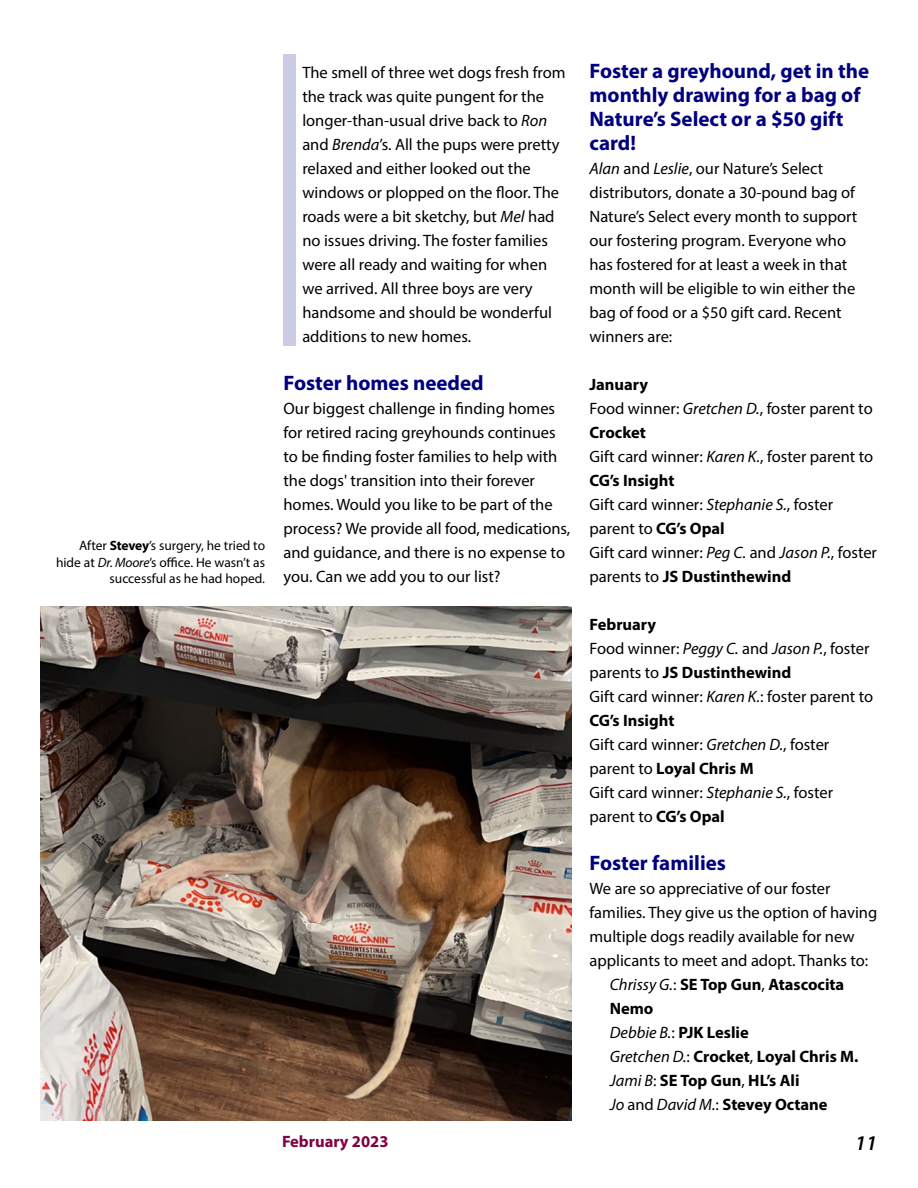
<style>
.page{position:relative;width:918px;height:1188px;background:#fff}
.page>*{position:absolute;margin:0;border:0;box-sizing:border-box;transform-origin:0 0}
.H1__NNN_Headlines{font:700 21px/24px "Myriad Pro";color:#010080}
.t1{font:italic 600 21px "Myriad Pro";color:#000}
.H1__NNN_Headlines-2{font:16.5px/24px "Myriad Pro";color:#000}
.H1__NNN_Headlines-3{font:700 16.5px/24px "Myriad Pro";color:#000}
.t2{font:700 16.5px "Myriad Pro";color:#810041}
.H1__NNN_Headlines-4{font:13.5px/16.5px "Myriad Pro";color:#000;text-align:right}
.s1{font-weight:700}
.s2{font-style:italic}
.s3{font-weight:400;font-style:italic}
.s4{font-weight:400}
</style>
<div class="page">
<div style="left:283px;top:54px;width:13px;height:292px;background:#cccce6"></div>
<img style="left:40px;top:607px;width:532px;height:513px">
<p class="H1__NNN_Headlines-4" style="left:56px;top:537px;width:211px">After <span class="s1">Stevey</span>’s surgery, he tried to hide at <span class="s2">Dr. Moore</span>’s office. He wasn’t as successful as he had hoped.</p>
<p class="H1__NNN_Headlines-2" style="left:302px;top:60px;width:265px">The smell of three wet dogs fresh from the track was quite pungent for the longer-than-usual drive back to <span class="s2">Ron </span>and <span class="s2">Brenda</span>’s. All the pups were pretty relaxed and either looked out the windows or plopped on the floor. The roads were a bit sketchy, but <span class="s2">Mel</span> had no issues driving. The foster families were all ready and waiting for when we arrived. All three boys are very handsome and should be wonderful additions to new homes.</p>
<p class="H1__NNN_Headlines" style="left:284px;top:370px;width:202px">Foster homes needed</p>
<p class="H1__NNN_Headlines-2" style="left:284px;top:396px;width:288px">Our biggest challenge in finding homes for retired racing greyhounds continues to be finding foster families to help with the dogs' transition into their forever homes. Would you like to be part of the process? We provide all food, medications, and guidance, and there is no expense to you. Can we add you to our list?</p>
<p class="H1__NNN_Headlines" style="left:590px;top:58px;width:281px">Foster a greyhound, get in the monthly drawing for a bag of<br>Nature’s Select or a $50 gift card!</p>
<p class="H1__NNN_Headlines-2" style="left:590px;top:156px;width:269px"><span class="s2">Alan</span> and <span class="s2">Leslie</span>, our Nature’s Select distributors, donate a 30-pound bag of Nature’s Select every month to support our fostering program. Everyone who has fostered for at least a week in that month will be eligible to win either the bag of food or a $50 gift card. Recent winners are:</p>
<p class="H1__NNN_Headlines-3" style="left:590px;top:372px;width:60px">January</p>
<p class="H1__NNN_Headlines-2" style="left:590px;top:396px;width:285px">Food winner: <span class="s2">Gretchen D.</span>, foster parent to<br><span class="s1">Crocket</span></p>
<p class="H1__NNN_Headlines-2" style="left:590px;top:444px;width:285px">Gift card winner: <span class="s2">Karen K.</span>, foster parent to<br><span class="s1">CG’s Insight</span></p>
<p class="H1__NNN_Headlines-2" style="left:590px;top:492px;width:245px">Gift card winner: <span class="s2">Stephanie S.</span>, foster parent to <span class="s1">CG’s Opal</span></p>
<p class="H1__NNN_Headlines-2" style="left:590px;top:540px;width:289px">Gift card winner: <span class="s2">Peg C.</span> and <span class="s2">Jason P.</span>, foster parents to <span class="s1">JS Dustinthewind</span></p>
<p class="H1__NNN_Headlines-3" style="left:590px;top:612px;width:68px">February</p>
<p class="H1__NNN_Headlines-2" style="left:590px;top:636px;width:281px">Food winner: <span class="s2">Peggy C.</span> and <span class="s2">Jason P.</span>, foster parents to <span class="s1">JS Dustinthewind</span></p>
<p class="H1__NNN_Headlines-2" style="left:590px;top:684px;width:285px">Gift card winner: <span class="s2">Karen K.</span>: foster parent to<br><span class="s1">CG’s Insight</span></p>
<p class="H1__NNN_Headlines-2" style="left:590px;top:732px;width:241px">Gift card winner: <span class="s2">Gretchen D.</span>, foster parent to <span class="s1">Loyal Chris M</span></p>
<p class="H1__NNN_Headlines-2" style="left:590px;top:780px;width:245px">Gift card winner: <span class="s2">Stephanie S.</span>, foster parent to <span class="s1">CG’s Opal</span></p>
<p class="H1__NNN_Headlines" style="left:590px;top:850px;width:138px">Foster families</p>
<p class="H1__NNN_Headlines-2" style="left:590px;top:876px;width:289px">We are so appreciative of our foster families. They give us the option of having multiple dogs readily available for new applicants to meet and adopt. Thanks to:</p>
<p class="H1__NNN_Headlines-3" style="left:610px;top:972px;width:236px"><span class="s3">Chrissy G.</span><span class="s4">:</span> SE Top Gun<span class="s4">,</span> Atascocita<br>Nemo</p>
<p class="H1__NNN_Headlines-3" style="left:610px;top:1020px;width:141px"><span class="s3">Debbie B.</span><span class="s4">:</span> PJK Leslie</p>
<p class="H1__NNN_Headlines-3" style="left:610px;top:1044px;width:250px"><span class="s3">Gretchen D.</span><span class="s4">:</span> Crocket<span class="s4">,</span> Loyal Chris M.</p>
<p class="H1__NNN_Headlines-3" style="left:610px;top:1068px;width:191px"><span class="s3">Jami B</span><span class="s4">:</span> SE Top Gun<span class="s4">,</span> HL’s Ali</p>
<p class="H1__NNN_Headlines-3" style="left:610px;top:1092px;width:219px"><span class="s3">Jo</span> <span class="s4">and</span> <span class="s3">David M.</span><span class="s4">:</span> Stevey Octane</p>
<p class="t2" style="left:282px;top:1130px;width:108px">February 2023</p>
<p class="t1" style="left:855px;top:1129px;width:23px">11</p>
</div>
